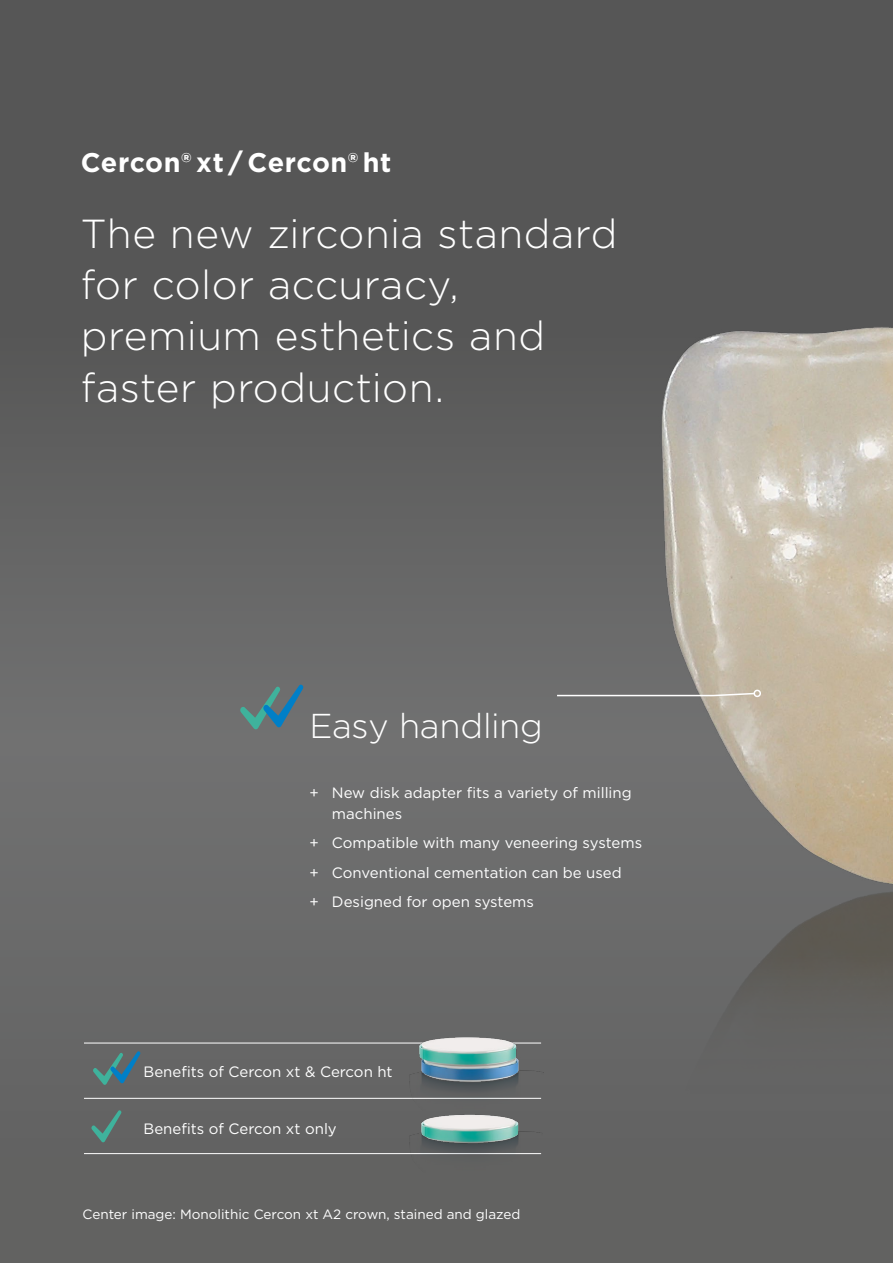
<style>
.page{position:relative;width:893px;height:1263px;background:#fff}
.page>*{position:absolute;margin:0;border:0;box-sizing:border-box;transform-origin:0 0}
.t1{font:300 40.5px/51px "Gotham";letter-spacing:.01em;color:#fff}
.t2{font:300 34.5px "Gotham";letter-spacing:-.01em;color:#fff}
.t3{font:700 27px "Gotham";letter-spacing:.02em;color:#fff}
.t4{font:15px/29.5px "Gotham";color:#fff}
.t5{font:13.5px "Gotham";color:#fff}
</style>
<div class="page">
<div style="left:0;top:0;width:893px;height:1263px;background:linear-gradient(to bottom,#575757,#6d6d6d)"></div>
<img style="left:436px;top:741px;width:457px;height:369px">
<img style="left:447px;top:178px;width:446px;height:780px">
<svg style="left:556px;top:692px;width:199px;height:5px"></svg>
<div style="left:753px;top:690px;width:8px;height:7px;border:2px solid #fff;border-radius:50%"></div>
<svg style="left:93px;top:1051px;width:47px;height:34px"></svg>
<svg style="left:91px;top:1110px;width:30px;height:32px"></svg>
<hr style="left:84px;top:1043px;width:457px;height:1px;background:#fff">
<hr style="left:84px;top:1098px;width:457px;height:1px;background:#fff">
<hr style="left:84px;top:1153px;width:457px;height:1px;background:#fff">
<div style="left:401px;top:1114px;width:142px;height:58px;background:#626261"></div>
<img style="left:403px;top:1090px;width:142px;height:71px">
<img style="left:401px;top:1084px;width:142px;height:27px">
<img style="left:401px;top:1012px;width:142px;height:72px">
<svg style="left:240px;top:685px;width:63px;height:44px"></svg>
<h3 class="t3" style="left:81px;top:144px;width:312px">Cercon® xt / Cercon® ht</h3>
<h1 class="t1" style="left:81px;top:207px;width:538px">The new zirconia standard for color accuracy, premium esthetics and faster production.</h1>
<h2 class="t2" style="left:309px;top:704px;width:235px">Easy handling</h2>
<p class="t4" style="left:332px;top:781px;width:301px;line-height:21px;text-indent:-22px">+ New disk adapter fits a variety of milling machines</p>
<p class="t4" style="left:309px;top:828px;width:334px">+ Compatible with many veneering systems + Conventional cementation can be used<br>+ Designed for open systems</p>
<p class="t4" style="left:144px;top:1057px;width:251px">Benefits of Cercon xt &amp; Cercon ht</p>
<p class="t4" style="left:144px;top:1113px;width:195px">Benefits of Cercon xt only</p>
<p class="t5" style="left:82px;top:1205px;width:439px">Center image: Monolithic Cercon xt A2 crown, stained and glazed</p>
</div>
